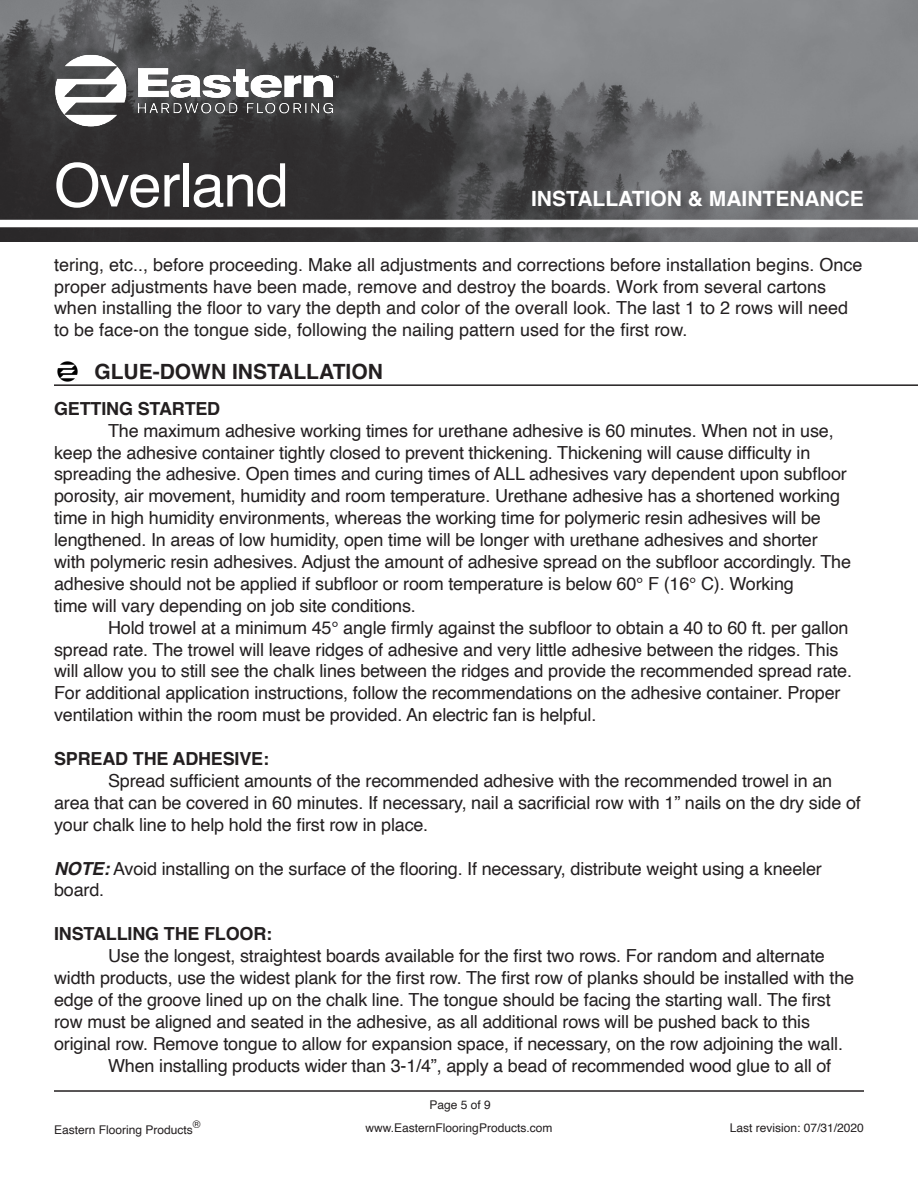
<style>
.page{position:relative;width:918px;height:1188px;background:#fff}
.page>*{position:absolute;margin:0;border:0;box-sizing:border-box;transform-origin:0 0}
.t1{font:60px "Helvetica";letter-spacing:-.02em;color:#fff}
.t2{font:700 21px "Helvetica";color:#fff}
.t3{font:700 21px "Helvetica";color:#231f20}
.t4{font:18px/21.9px "Helvetica";letter-spacing:-.01em;color:#231f20}
.t5{font:700 18px "Helvetica";letter-spacing:-.01em;color:#231f20}
.t6{font:12px "Helvetica";color:#231f20}
.t7{font:10.5px "Helvetica";color:#231f20}
.s1{font-weight:700;font-style:italic}
</style>
<div class="page">
<img style="left:0;top:0;width:918px;height:242px">
<img style="left:24px;top:24px;width:340px;height:133px">
<div style="left:0;top:220px;width:918px;height:7px;background:#fff"></div>
<hr style="left:54px;top:1090px;width:810px;height:2px;background:#231f20">
<hr style="left:54px;top:384px;width:864px;height:2px;background:#231f20">
<img style="left:57px;top:361px;width:21px;height:21px">
<p class="t1" style="left:54px;top:139px;width:237px">Overland</p>
<p class="t2" style="left:531px;top:182px;width:334px">INSTALLATION &amp; MAINTENANCE</p>
<p class="t4" style="left:54px;top:255px;width:810px">tering, etc.., before proceeding. Make all adjustments and corrections before installation begins. Once proper adjustments have been made, remove and destroy the boards. Work from several cartons when installing the floor to vary the depth and color of the overall look. The last 1 to 2 rows will need to be face-on the tongue side, following the nailing pattern used for the first row.</p>
<p class="t3" style="left:94px;top:355px;width:290px">GLUE-DOWN INSTALLATION</p>
<p class="t5" style="left:54px;top:394px;width:168px">GETTING STARTED</p>
<p class="t4" style="left:54px;top:420px;width:794px;text-indent:54px">The maximum adhesive working times for urethane adhesive is 60 minutes. When not in use, keep the adhesive container tightly closed to prevent thickening. Thickening will cause difficulty in spreading the adhesive. Open times and curing times of ALL adhesives vary dependent upon subfloor porosity, air movement, humidity and room temperature. Urethane adhesive has a shortened working time in high humidity environments, whereas the working time for polymeric resin adhesives will be lengthened. In areas of low humidity, open time will be longer with urethane adhesives and shorter</p>
<p class="t4" style="left:54px;top:551px;width:798px">with polymeric resin adhesives. Adjust the amount of adhesive spread on the subfloor accordingly. The adhesive should not be applied if subfloor or room temperature is below 60° F (16° C). Working</p>
<p class="t4" style="left:54px;top:595px;width:363px">time will vary depending on job site conditions.</p>
<p class="t4" style="left:108px;top:617px;width:742px">Hold trowel at a minimum 45° angle firmly against the subfloor to obtain a 40 to 60 ft. per gallon</p>
<p class="t4" style="left:54px;top:639px;width:799px">spread rate. The trowel will leave ridges of adhesive and very little adhesive between the ridges. This will allow you to still see the chalk lines between the ridges and provide the recommended spread rate.<br>For additional application instructions, follow the recommendations on the adhesive container. Proper ventilation within the room must be provided. An electric fan is helpful.</p>
<p class="t5" style="left:54px;top:744px;width:216px">SPREAD THE ADHESIVE:</p>
<p class="t4" style="left:54px;top:770px;width:808px;text-indent:54px">Spread sufficient amounts of the recommended adhesive with the recommended trowel in an area that can be covered in 60 minutes. If necessary, nail a sacrificial row with 1” nails on the dry side of</p>
<p class="t4" style="left:54px;top:814px;width:376px">your chalk line to help hold the first row in place.</p>
<p class="t4" style="left:54px;top:858px;width:769px"><span class="s1">NOTE:</span> Avoid installing on the surface of the flooring. If necessary, distribute weight using a kneeler</p>
<p class="t4" style="left:54px;top:880px;width:52px">board.</p>
<p class="t5" style="left:54px;top:919px;width:220px">INSTALLING THE FLOOR:</p>
<p class="t4" style="left:54px;top:945px;width:802px;text-indent:54px">Use the longest, straightest boards available for the first two rows. For random and alternate width products, use the widest plank for the first row. The first row of planks should be installed with the edge of the groove lined up on the chalk line. The tongue should be facing the starting wall. The first</p>
<p class="t4" style="left:54px;top:1011px;width:757px">row must be aligned and seated in the adhesive, as all additional rows will be pushed back to this</p>
<p class="t4" style="left:54px;top:1033px;width:790px">original row. Remove tongue to allow for expansion space, if necessary, on the row adjoining the wall.</p>
<p class="t4" style="left:108px;top:1055px;width:725px">When installing products wider than 3-1/4”, apply a bead of recommended wood glue to all of</p>
<p class="t6" style="left:429px;top:1095px;width:63px">Page 5 of 9</p>
<p class="t7" style="left:193px;top:1116px;width:9px">®</p>
<p class="t6" style="left:366px;top:1118px;width:188px">www.EasternFlooringProducts.com</p>
<p class="t6" style="left:730px;top:1118px;width:136px">Last revision: 07/31/2020</p>
<p class="t6" style="left:54px;top:1121px;width:140px">Eastern Flooring Products</p>
</div>
